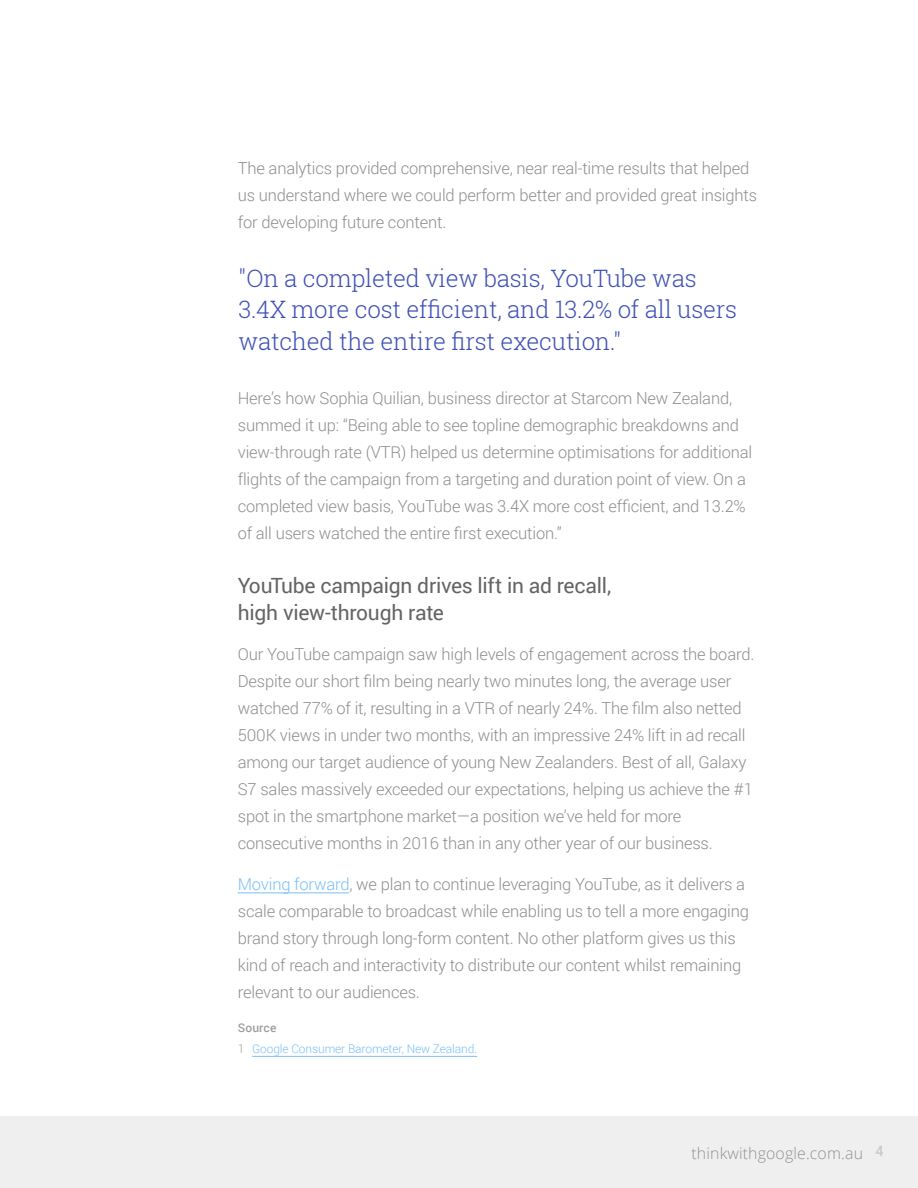
<style>
.page{position:relative;width:918px;height:1188px;background:#fff}
.page>*{position:absolute;margin:0;border:0;box-sizing:border-box;transform-origin:0 0}
.t1{font:300 24px/31.5px "Roboto Slab";letter-spacing:-.01em;color:#3f51b5}
.t2{font:21px/27px "Roboto";letter-spacing:-.015em;color:#646464}
.t3{font:300 16.5px/27px "Roboto";letter-spacing:-.01em;color:#8e8e8e}
.t4{font:300 15.75px "Open Sans";letter-spacing:.01em;color:#666766}
.t5{font:300 12px/21px "Roboto";letter-spacing:-.01em;color:#7ac0f8}
.s1{color:#7ac0f8}
.s2{font-weight:500;color:#9e9e9e}
.s3{color:#9e9e9e}
</style>
<div class="page">
<div style="left:0;top:1116px;width:918px;height:72px;background:#f0eff0"></div>
<hr style="left:238px;top:892px;width:111px;height:1px;background:#7ac0f8">
<hr style="left:252px;top:1056px;width:225px;height:1px;background:#7ac0f8">
<p class="t3" style="left:238px;top:154px;width:521px">The analytics provided comprehensive, near real-time results that helped us understand where we could perform better and provided great insights for developing future content.</p>
<h1 class="t1" style="left:238px;top:262px;width:500px">"On a completed view basis, YouTube was<br>3.4X more cost efficient, and 13.2% of all users watched the entire first execution."</h1>
<p class="t3" style="left:238px;top:384px;width:516px">Here’s how Sophia Quilian, business director at Starcom New Zealand, summed it up: “Being able to see topline demographic breakdowns and view-through rate (VTR) helped us determine optimisations for additional flights of the campaign from a targeting and duration point of view. On a completed view basis, YouTube was 3.4X more cost efficient, and 13.2% of all users watched the entire first execution.”</p>
<p class="t2" style="left:238px;top:571px;width:375px">YouTube campaign drives lift in ad recall, high view-through rate</p>
<p class="t3" style="left:238px;top:640px;width:518px">Our YouTube campaign saw high levels of engagement across the board.<br>Despite our short film being nearly two minutes long, the average user watched 77% of it, resulting in a VTR of nearly 24%. The film also netted 500K views in under two months, with an impressive 24% lift in ad recall among our target audience of young New Zealanders. Best of all, Galaxy S7 sales massively exceeded our expectations, helping us achieve the #1 spot in the smartphone market—a position we’ve held for more consecutive months in 2016 than in any other year of our business.</p>
<p class="t3" style="left:238px;top:870px;width:513px"><span class="s1">Moving forward</span>, we plan to continue leveraging YouTube, as it delivers a scale comparable to broadcast while enabling us to tell a more engaging brand story through long-form content. No other platform gives us this kind of reach and interactivity to distribute our content whilst remaining relevant to our audiences.</p>
<p class="t5" style="left:238px;top:1017px;width:241px"><span class="s2">Source<br></span><span class="s3">1</span> Google Consumer Barometer, New Zealand.</p>
<p class="t4" style="left:692px;top:1142px;width:194px">thinkwithgoogle.com.au <sup>4</sup></p>
</div>
